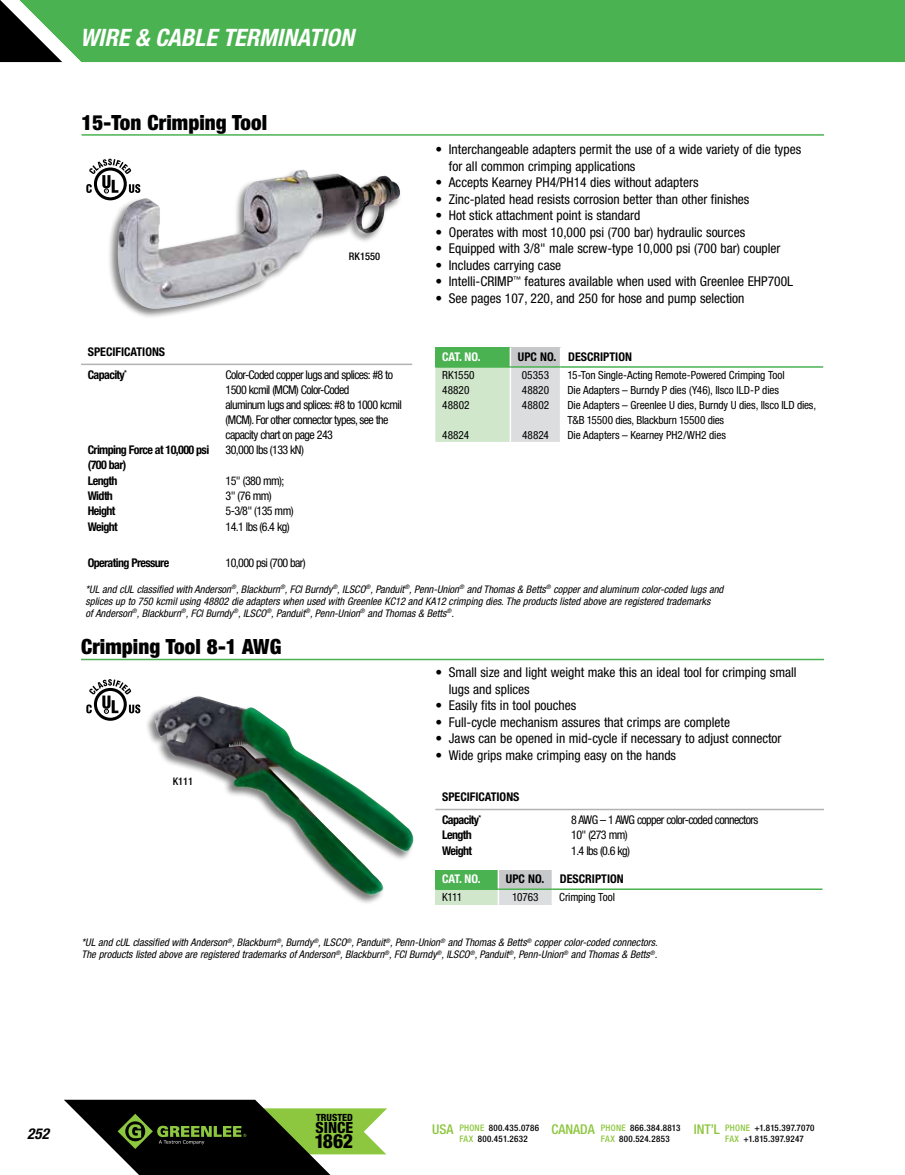
<style>
.page{position:relative;width:905px;height:1175px;background:#fff}
.page>*{position:absolute;margin:0;border:0;box-sizing:border-box;transform-origin:0 0}
.t1{font:italic 700 condensed 24px "Helvetica Neue LT Std";color:#fff}
.t2{font:900 condensed 21px "Helvetica Neue LT Std";letter-spacing:.005em;color:#000}
.t3{font:800 condensed 19.5px "Helvetica Neue LT Std";color:#000}
.t4{font:800 condensed 15.45px "Helvetica Neue LT Std";color:#000}
.t5{font:italic 700 condensed 15px "Helvetica Neue LT Std";color:#000}
.t6{font:condensed 13.5px/16.5px "Helvetica Neue LT Std";color:#000}
.t7{font:500 condensed 13.5px "Helvetica Neue LT Std";color:#8dc63f}
.t8{font:condensed 12px/15px "Helvetica Neue LT Std";letter-spacing:-.05em;color:#000}
.t9{font:700 condensed 12px/15px "Helvetica Neue LT Std";letter-spacing:-.05em;color:#000}
.t10{font:700 condensed 12px/22.8px "Helvetica Neue LT Std";color:#000}
.t11{font:700 condensed 12px "Helvetica Neue LT Std";letter-spacing:-.02em;color:#fff}
.t12{font:condensed 11.25px/15px "Helvetica Neue LT Std";letter-spacing:-.01em;color:#000}
.t13{font:italic condensed 10.5px/12px "Helvetica Neue LT Std";color:#000}
.t14{font:500 condensed 10.5px "Helvetica Neue LT Std";color:#000}
.t15{font:800 condensed 9.9px "Helvetica Neue LT Std";color:#000}
.t16{font:500 condensed 9px "Helvetica Neue LT Std";letter-spacing:.03em;color:#000}
.s1{color:#8dc63f}
</style>
<div class="page">
<div style="left:81px;top:0;width:823px;height:62px;background:#4bb251"></div>
<div style="left:80px;top:28px;width:745px;height:28px;background:#4bb251"></div>
<svg style="left:64px;top:1099px;width:323px;height:75px"></svg>
<svg style="left:0;top:0;width:81px;height:62px"></svg>
<hr style="left:82px;top:134px;width:742px;height:2px;background:#4bb251">
<hr style="left:560px;top:366px;width:263px;height:2px;background:#4bb251">
<svg style="left:435px;top:347px;width:126px;height:95px;background:#c2dac2"></svg>
<hr style="left:435px;top:366px;width:75px;height:2px;background:#4bb251">
<hr style="left:81px;top:363px;width:331px;height:2px;background:#b3b2b3">
<hr style="left:81px;top:658px;width:743px;height:2px;background:#4bb251">
<hr style="left:435px;top:808px;width:389px;height:2px;background:#b3b2b3">
<div style="left:435px;top:869px;width:63px;height:20px;background:#4bb251"></div>
<div style="left:498px;top:869px;width:54px;height:20px;background:#c7c8ca"></div>
<div style="left:435px;top:889px;width:63px;height:15px;background:#d0e7cc"></div>
<div style="left:498px;top:889px;width:54px;height:15px;background:#dcddde"></div>
<hr style="left:498px;top:888px;width:54px;height:2px;background:#4bb251">
<svg style="left:551px;top:869px;width:1px;height:35px"></svg>
<hr style="left:552px;top:888px;width:270px;height:2px;background:#4bb251">
<svg style="left:497px;top:869px;width:2px;height:35px"></svg>
<hr style="left:435px;top:888px;width:63px;height:2px;background:#4bb251">
<svg style="left:94px;top:688px;width:33px;height:32px"></svg>
<svg style="left:97px;top:691px;width:27px;height:26px"></svg>
<svg style="left:86px;top:679px;width:54px;height:34px"></svg>
<svg style="left:94px;top:167px;width:33px;height:33px"></svg>
<svg style="left:97px;top:170px;width:27px;height:27px"></svg>
<svg style="left:86px;top:159px;width:44px;height:34px"></svg>
<div style="left:144px;top:694px;width:271px;height:211px;background:#000;opacity:.5"></div>
<img style="left:155px;top:696px;width:260px;height:200px">
<div style="left:107px;top:168px;width:295px;height:151px;background:#000;opacity:.5"></div>
<img style="left:116px;top:170px;width:284px;height:142px">
<h1 class="t1" style="left:80px;top:22px;width:275px">WIRE &amp; CABLE TERMINATION</h1>
<h2 class="t2" style="left:82px;top:109px;width:187px">15-Ton Crimping Tool</h2>
<p class="t14" style="left:349px;top:250px;width:33px">RK1550</p>
<p class="t10" style="left:88px;top:340px;width:79px">SPECIFICATIONS<br>Capacity<sup>*</sup></p>
<p class="t8" style="left:225px;top:367px;width:178px">Color-Coded copper lugs and splices: #8 to 1500 kcmil (MCM) Color-Coded<br>aluminum lugs and splices: #8 to 1000 kcmil (MCM). For other connector types, see the capacity chart on page 243</p>
<p class="t9" style="left:88px;top:442px;width:123px">Crimping Force at 10,000 psi (700 bar)</p>
<p class="t8" style="left:225px;top:442px;width:80px">30,000 lbs (133 kN)</p>
<p class="t9" style="left:88px;top:473px;width:31px">Length</p>
<p class="t8" style="left:225px;top:473px;width:60px">15" (380 mm);</p>
<p class="t9" style="left:88px;top:488px;width:27px">Width</p>
<p class="t8" style="left:225px;top:488px;width:48px">3" (76 mm)</p>
<p class="t9" style="left:88px;top:503px;width:29px">Height</p>
<p class="t8" style="left:225px;top:503px;width:70px">5-3/8" (135 mm)</p>
<p class="t9" style="left:88px;top:518px;width:31px">Weight</p>
<p class="t8" style="left:225px;top:519px;width:66px">14.1 lbs (6.4 kg)</p>
<p class="t9" style="left:88px;top:555px;width:83px">Operating Pressure</p>
<p class="t8" style="left:225px;top:555px;width:82px">10,000 psi (700 bar)</p>
<p class="t6" style="left:449px;top:141px;width:354px;text-indent:-14px">• Interchangeable adapters permit the use of a wide variety of die types for all common crimping applications</p>
<p class="t6" style="left:435px;top:174px;width:265px">• Accepts Kearney PH4/PH14 dies without adapters</p>
<p class="t6" style="left:435px;top:190px;width:315px">• Zinc-plated head resists corrosion better than other finishes</p>
<p class="t6" style="left:435px;top:207px;width:206px">• Hot stick attachment point is standard</p>
<p class="t6" style="left:435px;top:223px;width:311px">• Operates with most 10,000 psi (700 bar) hydraulic sources</p>
<p class="t6" style="left:435px;top:240px;width:347px">• Equipped with 3/8" male screw-type 10,000 psi (700 bar) coupler</p>
<p class="t6" style="left:435px;top:256px;width:127px">• Includes carrying case</p>
<p class="t6" style="left:435px;top:273px;width:359px">• Intelli-CRIMP<sup>™</sup> features available when used with Greenlee EHP700L</p>
<p class="t6" style="left:435px;top:289px;width:310px">• See pages 107, 220, and 250 for hose and pump selection</p>
<p class="t11" style="left:442px;top:349px;width:40px">CAT. NO.</p>
<p class="t10" style="left:518px;top:345px;width:115px">UPC NO. DESCRIPTION</p>
<p class="t12" style="left:442px;top:367px;width:34px">RK1550</p>
<p class="t12" style="left:522px;top:367px;width:29px">05353</p>
<p class="t12" style="left:567px;top:367px;width:219px">15-Ton Single-Acting Remote-Powered Crimping Tool</p>
<p class="t12" style="left:442px;top:382px;width:29px">48820</p>
<p class="t12" style="left:522px;top:382px;width:29px">48820</p>
<p class="t12" style="left:567px;top:382px;width:213px">Die Adapters – Burndy P dies (Y46), llsco ILD-P dies</p>
<p class="t12" style="left:442px;top:397px;width:29px">48802</p>
<p class="t12" style="left:521px;top:397px;width:29px">48802</p>
<p class="t12" style="left:567px;top:397px;width:250px">Die Adapters – Greenlee U dies, Burndy U dies, llsco ILD dies,<br>T&amp;B 15500 dies, Blackburn 15500 dies</p>
<p class="t12" style="left:442px;top:427px;width:28px">48824</p>
<p class="t12" style="left:522px;top:427px;width:28px">48824</p>
<p class="t12" style="left:567px;top:427px;width:160px">Die Adapters – Kearney PH2/WH2 dies</p>
<p class="t13" style="left:86px;top:583px;width:639px">*UL and cUL classified with Anderson<sup>®</sup>, Blackburn<sup>®</sup>, FCI Burndy<sup>®</sup>, ILSCO<sup>®</sup>, Panduit<sup>®</sup>, Penn-Union<sup>®</sup> and Thomas &amp; Betts<sup>®</sup> copper and aluminum color-coded lugs and splices up to 750 kcmil using 48802 die adapters when used with Greenlee KC12 and KA12 crimping dies. The products listed above are registered trademarks<br>of Anderson<sup>®</sup>, Blackburn<sup>®</sup>, FCI Burndy<sup>®</sup>, ILSCO<sup>®</sup>, Panduit<sup>®</sup>, Penn-Union<sup>®</sup> and Thomas &amp; Betts<sup>®</sup>.</p>
<h2 class="t2" style="left:81px;top:634px;width:202px">Crimping Tool 8-1 AWG</h2>
<p class="t14" style="left:173px;top:775px;width:22px">K111</p>
<p class="t6" style="left:449px;top:664px;width:349px;text-indent:-14px">• Small size and light weight make this an ideal tool for crimping small lugs and splices</p>
<p class="t6" style="left:435px;top:697px;width:142px">• Easily fits in tool pouches</p>
<p class="t6" style="left:435px;top:714px;width:296px">• Full-cycle mechanism assures that crimps are complete</p>
<p class="t6" style="left:435px;top:730px;width:348px">• Jaws can be opened in mid-cycle if necessary to adjust connector</p>
<p class="t6" style="left:435px;top:747px;width:242px">• Wide grips make crimping easy on the hands</p>
<p class="t10" style="left:442px;top:785px;width:79px">SPECIFICATIONS<br>Capacity<sup>*</sup></p>
<p class="t8" style="left:571px;top:812px;width:189px">8 AWG – 1 AWG copper color-coded connectors</p>
<p class="t9" style="left:442px;top:827px;width:31px">Length</p>
<p class="t8" style="left:571px;top:827px;width:58px">10" (273 mm)</p>
<p class="t9" style="left:442px;top:842px;width:31px">Weight</p>
<p class="t8" style="left:571px;top:843px;width:60px">1.4 lbs (0.6 kg)</p>
<p class="t11" style="left:442px;top:872px;width:40px">CAT. NO.</p>
<p class="t9" style="left:506px;top:871px;width:40px">UPC NO.</p>
<p class="t10" style="left:560px;top:867px;width:65px">DESCRIPTION</p>
<p class="t12" style="left:442px;top:889px;width:21px">K111</p>
<p class="t12" style="left:512px;top:889px;width:28px">10763</p>
<p class="t12" style="left:559px;top:889px;width:57px">Crimping Tool</p>
<p class="t13" style="left:82px;top:936px;width:577px">*UL and cUL classified with Anderson<sup>®</sup>, Blackburn<sup>®</sup>, Burndy<sup>®</sup>, ILSCO<sup>®</sup>, Panduit<sup>®</sup>, Penn-Union<sup>®</sup> and Thomas &amp; Betts<sup>®</sup> copper color-coded connectors.<br>The products listed above are registered trademarks of Anderson<sup>®</sup>, Blackburn<sup>®</sup>, FCI Burndy<sup>®</sup>, ILSCO<sup>®</sup>, Panduit<sup>®</sup>, Penn-Union<sup>®</sup> and Thomas &amp; Betts<sup>®</sup>.</p>
<p class="t5" style="left:27px;top:1124px;width:23px">252</p>
<p class="t15" style="left:316px;top:1111px;width:38px">TRUSTED</p>
<p class="t4" style="left:315px;top:1118px;width:39px">SINCE</p>
<h3 class="t3" style="left:314px;top:1129px;width:40px">1862</h3>
<p class="t7" style="left:432px;top:1121px;width:23px">USA</p>
<p class="t7" style="left:551px;top:1121px;width:45px">CANADA</p>
<p class="t7" style="left:693px;top:1121px;width:28px">INT’L</p>
<p class="t16" style="left:459px;top:1133px;width:70px"><span class="s1">FAX</span> 800.451.2632</p>
<p class="t16" style="left:600px;top:1133px;width:70px"><span class="s1">FAX</span> 800.524.2853</p>
<p class="t16" style="left:725px;top:1133px;width:80px"><span class="s1">FAX</span> +1.815.397.9247</p>
<p class="t16" style="left:459px;top:1122px;width:81px"><span class="s1">PHONE</span> 800.435.0786</p>
<p class="t16" style="left:600px;top:1122px;width:81px"><span class="s1">PHONE</span> 866.384.8813</p>
<p class="t16" style="left:725px;top:1122px;width:91px"><span class="s1">PHONE</span> +1.815.397.7070</p>
</div>
